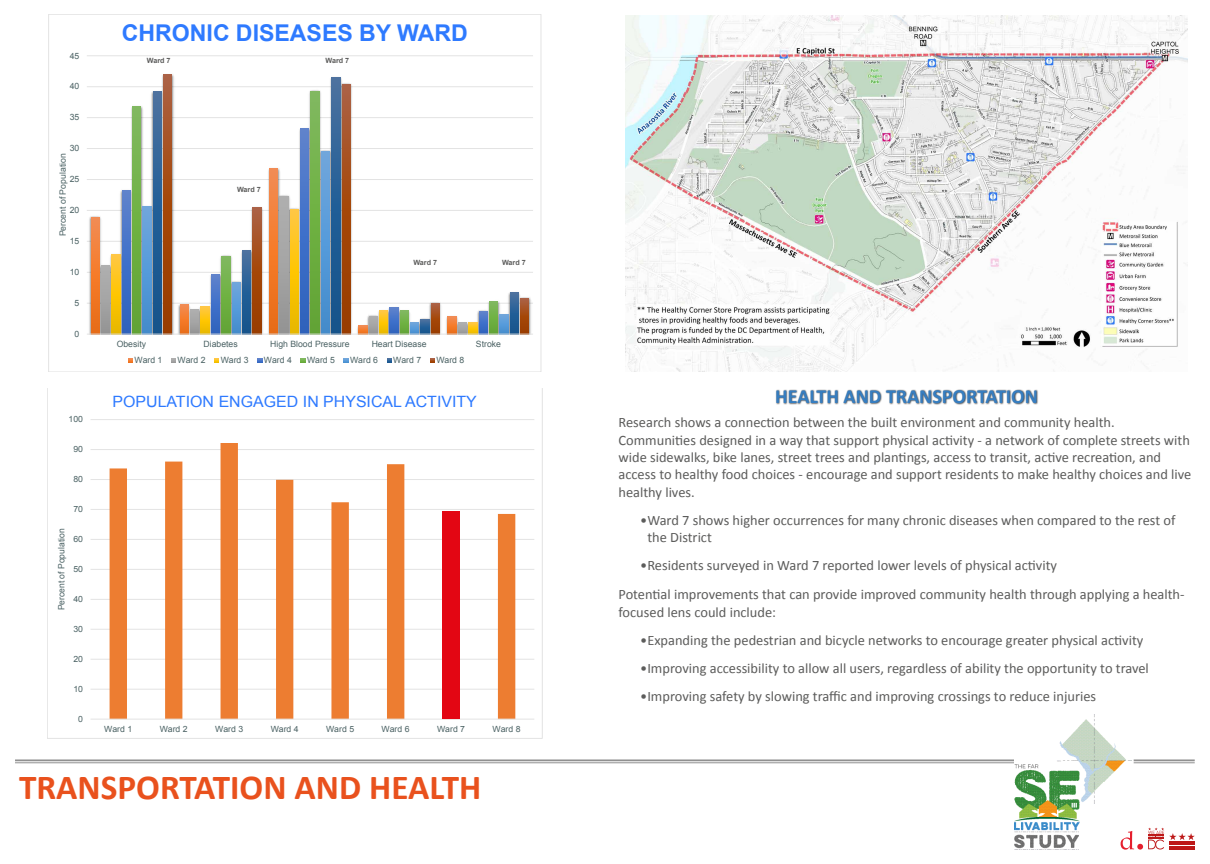
<style>
.page{position:relative;width:1210px;height:864px;background:#fff}
.page>*{position:absolute;margin:0;border:0;box-sizing:border-box;transform-origin:0 0}
.t1{font:700 35.2px "Calibri";color:#e9511d}
.t2{font:700 23.12px "Arial";color:#2e7aff}
.t3{font:700 20px "Calibri";color:#367ec1}
.t4{font:15.6px "Arial";color:#2e7aff}
.t5{font:14.4px/17.3px "Calibri";color:#5c5c5b}
.t6{font:8.68px "Arial";letter-spacing:.005em;color:#4a6163}
.t7{font:8.64px "Arial";color:#4a6163}
.t8{font:8.52px "Arial";letter-spacing:.005em;color:#4a6163}
.t9{font:700 7.2px "Arial";color:#5c5c5b}
</style>
<div class="page">
<svg style="left:49px;top:14px;width:492px;height:358px"></svg>
<svg style="left:47px;top:388px;width:495px;height:351px"></svg>
<div style="left:442px;top:512px;width:18px;height:207px;background:#e30613"></div>
<img style="left:625px;top:16px;width:562px;height:356px">
<div style="left:775px;top:389px;width:263px;height:16px;background:#000;opacity:.75"></div>
<hr style="left:15px;top:762px;width:999px;height:1px;background:#909090">
<hr style="left:15px;top:759px;width:999px;height:2px;background:#909090">
<img style="left:1015px;top:714px;width:116px;height:136px">
<hr style="left:1133px;top:762px;width:61px;height:1px;background:#909090">
<hr style="left:1133px;top:759px;width:61px;height:2px;background:#909090">
<svg style="left:1120px;top:828px;width:74px;height:22px"></svg>
<p class="t7" style="left:70px;top:50px;width:11px">45</p>
<p class="t7" style="left:70px;top:81px;width:11px">40</p>
<p class="t7" style="left:70px;top:112px;width:11px">35</p>
<p class="t7" style="left:70px;top:143px;width:11px">30</p>
<p class="t7" style="left:57px;top:236px;width:84px;rotate:-90deg">Percent of Population</p>
<p class="t7" style="left:70px;top:174px;width:11px">25</p>
<p class="t7" style="left:70px;top:204px;width:11px">20</p>
<p class="t7" style="left:70px;top:235px;width:11px">15</p>
<p class="t7" style="left:70px;top:266px;width:11px">10</p>
<p class="t7" style="left:75px;top:297px;width:6px">5</p>
<p class="t7" style="left:75px;top:328px;width:6px">0</p>
<p class="t8" style="left:69px;top:414px;width:16px">100</p>
<p class="t8" style="left:73px;top:444px;width:11px">90</p>
<p class="t8" style="left:73px;top:474px;width:11px">80</p>
<p class="t8" style="left:73px;top:504px;width:11px">70</p>
<p class="t6" style="left:56px;top:610px;width:83px;rotate:-90deg">Percent of Population</p>
<p class="t8" style="left:73px;top:534px;width:11px">60</p>
<p class="t8" style="left:73px;top:564px;width:11px">50</p>
<p class="t8" style="left:73px;top:593px;width:11px">40</p>
<p class="t8" style="left:73px;top:623px;width:11px">30</p>
<p class="t8" style="left:73px;top:653px;width:11px">20</p>
<p class="t8" style="left:73px;top:683px;width:11px">10</p>
<p class="t8" style="left:78px;top:713px;width:6px">0</p>
<h2 class="t2" style="left:122px;top:18px;width:347px">CHRONIC DISEASES BY WARD</h2>
<p class="t9" style="left:147px;top:56px;width:25px">Ward 7</p>
<p class="t9" style="left:237px;top:185px;width:25px">Ward 7</p>
<p class="t9" style="left:325px;top:56px;width:25px">Ward 7</p>
<p class="t9" style="left:413px;top:258px;width:25px">Ward 7</p>
<p class="t9" style="left:502px;top:258px;width:25px">Ward 7</p>
<p class="t7" style="left:117px;top:338px;width:31px">Obesity</p>
<p class="t7" style="left:204px;top:338px;width:36px">Diabetes</p>
<p class="t7" style="left:270px;top:338px;width:81px">High Blood Pressure</p>
<p class="t7" style="left:372px;top:338px;width:56px">Heart Disease</p>
<p class="t7" style="left:476px;top:338px;width:26px">Stroke</p>
<p class="t7" style="left:134px;top:355px;width:29px">Ward 1</p>
<p class="t7" style="left:178px;top:355px;width:29px">Ward 2</p>
<p class="t7" style="left:221px;top:355px;width:29px">Ward 3</p>
<p class="t7" style="left:264px;top:355px;width:29px">Ward 4</p>
<p class="t7" style="left:307px;top:355px;width:29px">Ward 5</p>
<p class="t7" style="left:350px;top:355px;width:29px">Ward 6</p>
<p class="t7" style="left:393px;top:355px;width:29px">Ward 7</p>
<p class="t7" style="left:436px;top:355px;width:29px">Ward 8</p>
<p class="t4" style="left:113px;top:391px;width:366px">POPULATION ENGAGED IN PHYSICAL ACTIVITY</p>
<h3 class="t3" style="left:775px;top:384px;width:264px">HEALTH AND TRANSPORTATION</h3>
<p class="t5" style="left:618px;top:414px;width:574px">Research shows a connection between the built environment and community health.<br>Communities designed in a way that support physical activity - a network of complete streets with wide sidewalks, bike lanes, street trees and plantings, access to transit, active recreation, and access to healthy food choices - encourage and support residents to make healthy choices and live healthy lives.</p>
<p class="t5" style="left:647px;top:511px;width:529px;text-indent:-7px">•Ward 7 shows higher occurrences for many chronic diseases when compared to the rest of the District</p>
<p class="t5" style="left:618px;top:551px;width:567px;line-height:29.4px;text-indent:22px">•Residents surveyed in Ward 7 reported lower levels of physical activity<br>Potential improvements that can provide improved community health through applying a health-</p>
<p class="t5" style="left:618px;top:603px;width:159px">focused lens could include:</p>
<p class="t5" style="left:640px;top:631px;width:505px">•Expanding the pedestrian and bicycle networks to encourage greater physical activity</p>
<p class="t5" style="left:640px;top:659px;width:510px">•Improving accessibility to allow all users, regardless of ability the opportunity to travel</p>
<p class="t5" style="left:640px;top:687px;width:457px">•Improving safety by slowing traffic and improving crossings to reduce injuries</p>
<p class="t8" style="left:104px;top:723px;width:30px">Ward 1</p>
<p class="t8" style="left:160px;top:723px;width:30px">Ward 2</p>
<p class="t8" style="left:215px;top:723px;width:30px">Ward 3</p>
<p class="t8" style="left:271px;top:723px;width:30px">Ward 4</p>
<p class="t8" style="left:326px;top:723px;width:30px">Ward 5</p>
<p class="t8" style="left:381px;top:723px;width:30px">Ward 6</p>
<p class="t8" style="left:437px;top:723px;width:30px">Ward 7</p>
<p class="t8" style="left:492px;top:723px;width:30px">Ward 8</p>
<h1 class="t1" style="left:19px;top:765px;width:464px">TRANSPORTATION AND HEALTH</h1>
</div>
